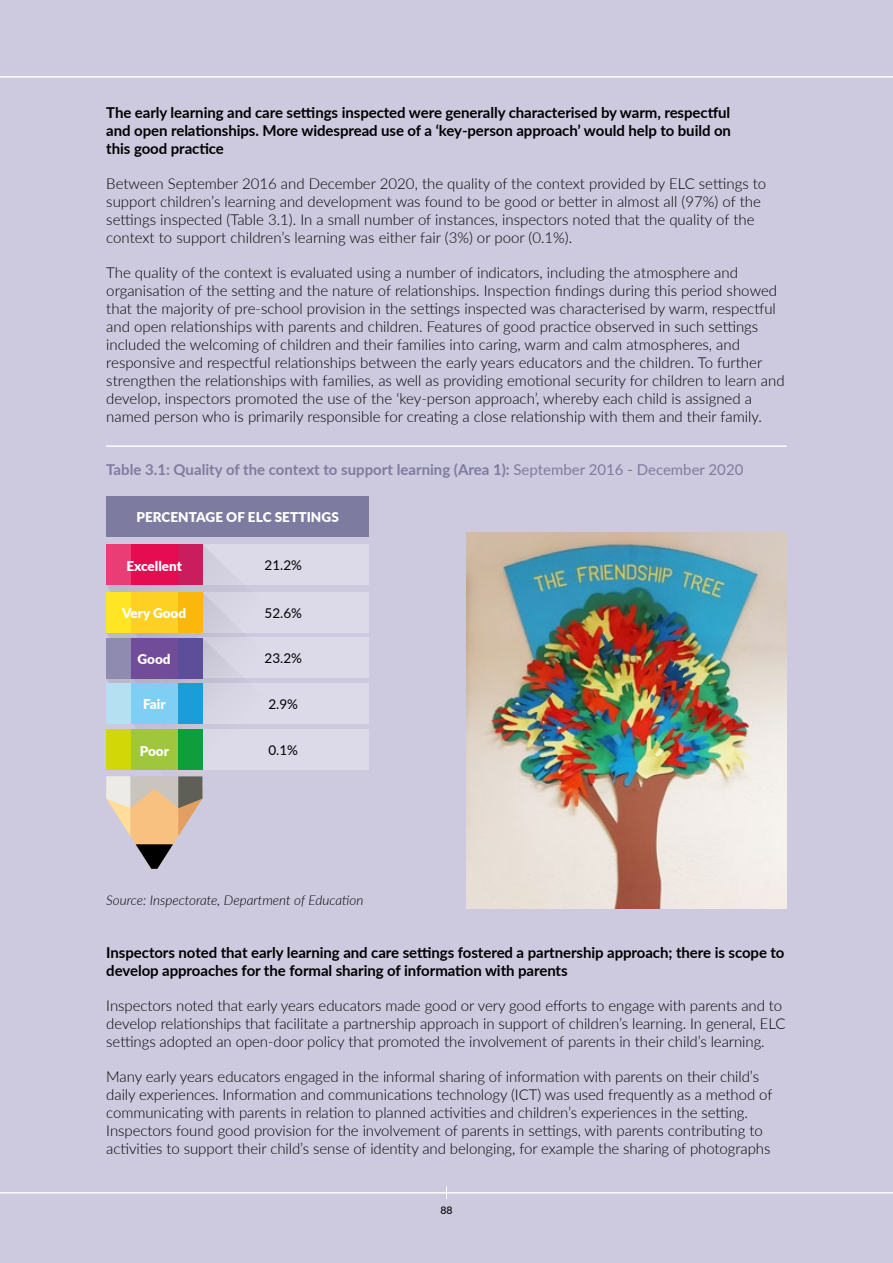
<style>
.page{position:relative;width:893px;height:1263px;background:#cdcadf}
.page>*{position:absolute;margin:0;border:0;box-sizing:border-box;transform-origin:0 0}
.t1{font:300 15px/18px "Lato";color:#000}
.t2{font:700 15px/18px "Lato";letter-spacing:-.005em;color:#000;text-align:justify}
.t3{font:700 15px "Lato";color:#7e7ba0}
.t4{font:900 13.5px "Lato";color:#fff}
.t5{font:italic 300 13.5px "Lato";color:#000}
.t6{font:13.5px "Lato";color:#000}
.t7{font:500 10.5px "Lato";color:#000}
.s1{font-weight:400}
</style>
<div class="page">
<hr style="left:0;top:77px;width:893px;height:1px;background:#fff">
<hr style="left:0;top:1192px;width:893px;height:1px;background:#fff">
<svg style="left:446px;top:1186px;width:1px;height:13px"></svg>
<hr style="left:106px;top:445px;width:681px;height:2px;background:#fff">
<div style="left:198px;top:545px;width:170px;height:40px;background:#dcdae9"></div>
<div style="left:198px;top:592px;width:170px;height:40px;background:#dcdae9"></div>
<div style="left:198px;top:638px;width:170px;height:40px;background:#dcdae9"></div>
<div style="left:198px;top:684px;width:170px;height:40px;background:#dcdae9"></div>
<div style="left:198px;top:730px;width:170px;height:40px;background:#dcdae9"></div>
<svg style="left:106px;top:544px;width:191px;height:325px"></svg>
<div style="left:129px;top:638px;width:50px;height:40px;background:#704c99"></div>
<div style="left:178px;top:638px;width:24px;height:40px;background:#5d4e9c"></div>
<div style="left:106px;top:638px;width:24px;height:40px;background:#8f8ab0"></div>
<div style="left:129px;top:684px;width:50px;height:40px;background:#7fcff4"></div>
<div style="left:178px;top:684px;width:24px;height:40px;background:#1b9dd9"></div>
<div style="left:106px;top:684px;width:24px;height:40px;background:#b5e0f1"></div>
<div style="left:129px;top:730px;width:50px;height:40px;background:#9fc63c"></div>
<div style="left:178px;top:730px;width:24px;height:40px;background:#109d3c"></div>
<div style="left:106px;top:730px;width:24px;height:40px;background:#d2d808"></div>
<div style="left:106px;top:496px;width:263px;height:40px;background:#7e7ba0"></div>
<img style="left:466px;top:533px;width:321px;height:376px">
<p class="t2" style="left:106px;top:103px;width:626px">The early learning and care settings inspected were generally characterised by warm, respectful and open relationships. More widespread use of a ‘key-person approach’ would help to build on this good practice</p>
<p class="t1" style="left:106px;top:174px;width:661px">Between September 2016 and December 2020, the quality of the context provided by ELC settings to support children’s learning and development was found to be good or better in almost all (97%) of the settings inspected (Table 3.1). In a small number of instances, inspectors noted that the quality of the context to support children’s learning was either fair (3%) or poor (0.1%).</p>
<p class="t1" style="left:106px;top:263px;width:680px">The quality of the context is evaluated using a number of indicators, including the atmosphere and organisation of the setting and the nature of relationships. Inspection findings during this period showed that the majority of pre-school provision in the settings inspected was characterised by warm, respectful and open relationships with parents and children. Features of good practice observed in such settings included the welcoming of children and their families into caring, warm and calm atmospheres, and responsive and respectful relationships between the early years educators and the children. To further strengthen the relationships with families, as well as providing emotional security for children to learn and develop, inspectors promoted the use of the ‘key-person approach’, whereby each child is assigned a named person who is primarily responsible for creating a close relationship with them and their family.</p>
<p class="t3" style="left:106px;top:459px;width:639px">Table 3.1: Quality of the context to support learning (Area 1): <span class="s1">September 2016 - December 2020</span></p>
<p class="t4" style="left:136px;top:507px;width:204px">PERCENTAGE OF ELC SETTINGS</p>
<p class="t4" style="left:126px;top:555px;width:57px">Excellent</p>
<p class="t4" style="left:122px;top:602px;width:66px">Very Good</p>
<p class="t4" style="left:138px;top:649px;width:35px">Good</p>
<p class="t4" style="left:143px;top:694px;width:24px">Fair</p>
<p class="t4" style="left:140px;top:741px;width:31px">Poor</p>
<p class="t6" style="left:265px;top:556px;width:39px">21.2%</p>
<p class="t6" style="left:265px;top:603px;width:39px">52.6%</p>
<p class="t6" style="left:265px;top:649px;width:39px">23.2%</p>
<p class="t6" style="left:268px;top:695px;width:31px">2.9%</p>
<p class="t6" style="left:268px;top:741px;width:31px">0.1%</p>
<p class="t5" style="left:106px;top:890px;width:259px">Source: Inspectorate, Department of Education</p>
<p class="t2" style="left:106px;top:943px;width:680px">Inspectors noted that early learning and care settings fostered a partnership approach; there is scope to develop approaches for the formal sharing of information with parents</p>
<p class="t1" style="left:106px;top:996px;width:681px">Inspectors noted that early years educators made good or very good efforts to engage with parents and to develop relationships that facilitate a partnership approach in support of children’s learning. In general, ELC settings adopted an open-door policy that promoted the involvement of parents in their child’s learning.</p>
<p class="t1" style="left:106px;top:1067px;width:668px">Many early years educators engaged in the informal sharing of information with parents on their child’s daily experiences. Information and communications technology (ICT) was used frequently as a method of communicating with parents in relation to planned activities and children’s experiences in the setting.<br>Inspectors found good provision for the involvement of parents in settings, with parents contributing to activities to support their child’s sense of identity and belonging, for example the sharing of photographs</p>
<p class="t7" style="left:440px;top:1203px;width:14px">88</p>
</div>
